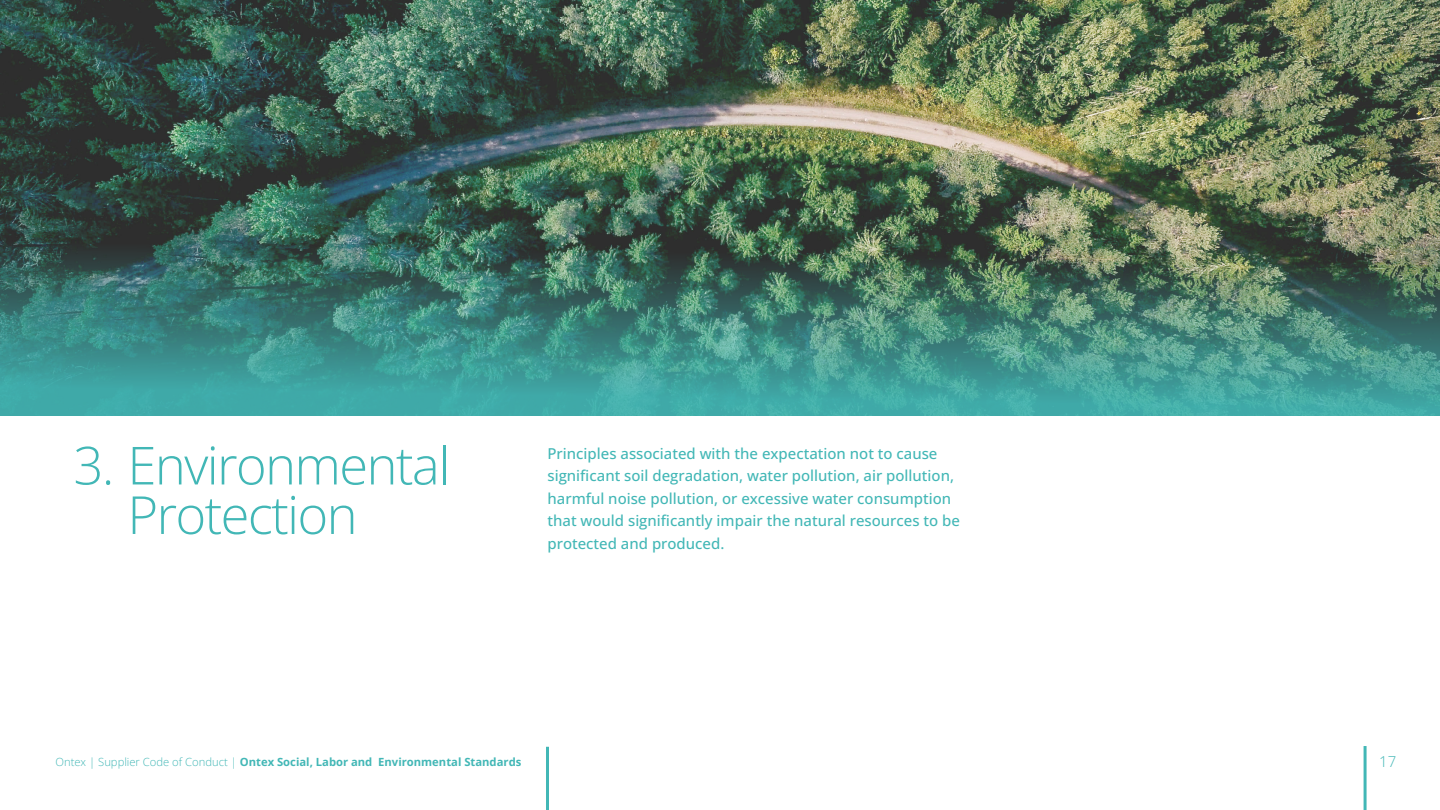
<style>
.page{position:relative;width:1440px;height:810px;background:#fff}
.page>*{position:absolute;margin:0;border:0;box-sizing:border-box;transform-origin:0 0}
.t1{font:300 52.5px/49.5px "Open Sans";letter-spacing:-.03em;color:#42b7b6}
.t2{font:500 15px/22.5px "Open Sans";color:#42b7b6}
.t3{font:300 15px "Open Sans";color:#42b7b6}
.t4{font:700 11.25px "Open Sans";color:#42b7b6}
.s1{font-weight:300}
</style>
<div class="page">
<hr style="left:546px;top:747px;width:3px;height:63px;background:#42b7b6">
<hr style="left:1364px;top:746px;width:3px;height:64px;background:#42b7b6">
<img style="left:0;top:0;width:1440px;height:416px">
<h1 class="t1" style="left:127px;top:439px;width:324px;text-indent:-54px">3. Environmental<br>Protection</h1>
<p class="t2" style="left:548px;top:441px;width:414px">Principles associated with the expectation not to cause significant soil degradation, water pollution, air pollution, harmful noise pollution, or excessive water consumption that would significantly impair the natural resources to be protected and produced.</p>
<p class="t4" style="left:56px;top:754px;width:467px"><span class="s1">Ontex | Supplier Code of Conduct |</span> Ontex Social, Labor and Environmental Standards</p>
<p class="t3" style="left:1379px;top:751px;width:19px">17</p>
</div>
